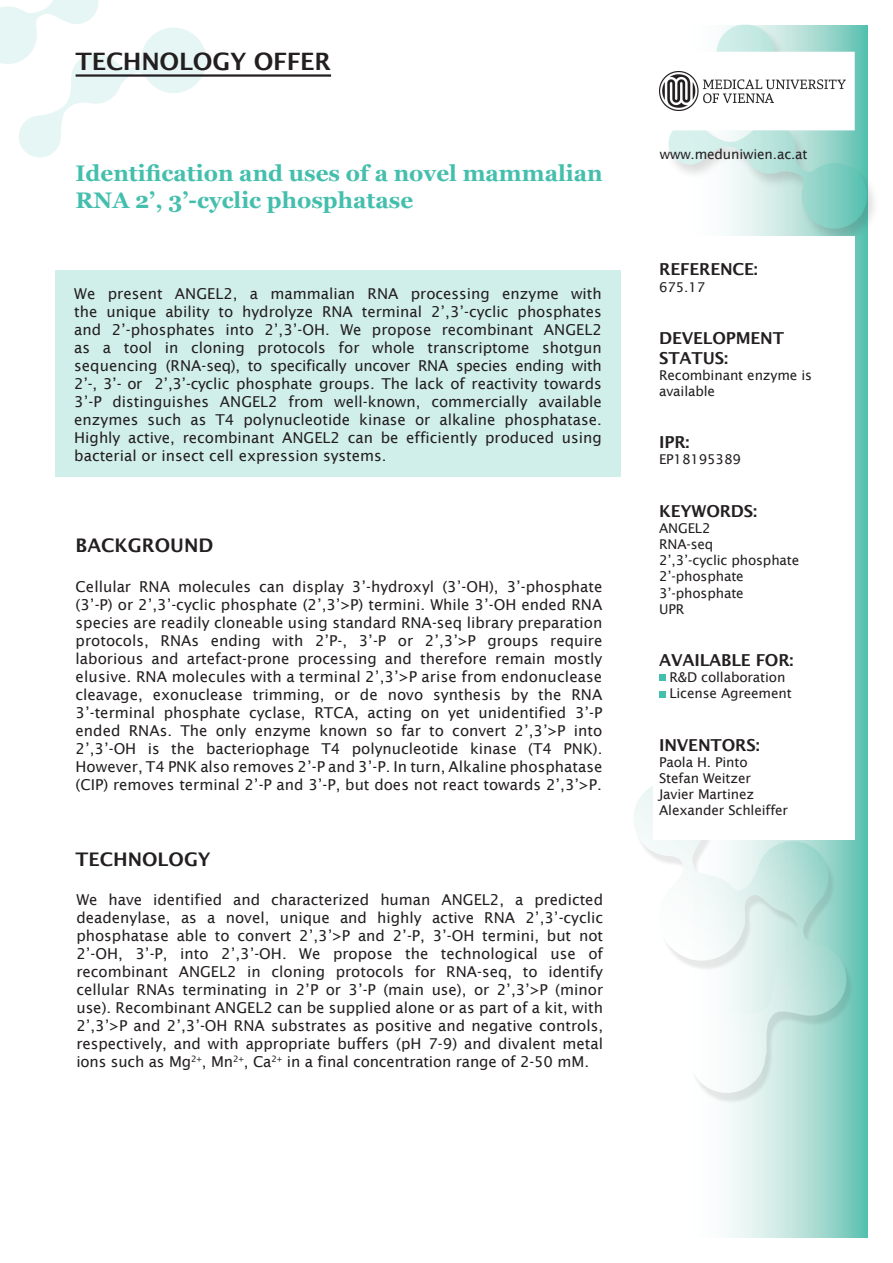
<style>
.page{position:relative;width:893px;height:1263px;background:#fff}
.page>*{position:absolute;margin:0;border:0;box-sizing:border-box;transform-origin:0 0}
.t1{font:600 24px "Lucida Sans";letter-spacing:-.01em;color:#231f20}
.t2{font:700 22.5px/27px "Georgia";color:#45bfad}
.t3{font:600 18.75px "Lucida Sans";color:#231f20}
.t4{font:600 16.5px/19.8px "Lucida Sans";letter-spacing:-.01em;color:#231f20}
.t5{font:15px/18px "Lucida Sans";color:#231f20;text-align:justify}
.t6{font:13.5px/16.2px "Lucida Sans";letter-spacing:-.01em;color:#231f20}
</style>
<div class="page">
<svg style="left:726px;top:244px;width:141px;height:993px;background:#97d6cc"></svg>
<div style="left:55px;top:271px;width:566px;height:206px;background:#d1efea"></div>
<div style="left:635px;top:785px;width:219px;height:318px;background:#231f20;opacity:.43"></div>
<svg style="left:634px;top:785px;width:217px;height:313px"></svg>
<div style="left:665px;top:24px;width:215px;height:220px;background:#231f20;opacity:.72"></div>
<div style="left:653px;top:236px;width:202px;height:604px;background:#fff"></div>
<svg style="left:665px;top:24px;width:208px;height:210px"></svg>
<svg style="left:0;top:0;width:207px;height:158px"></svg>
<hr style="left:76px;top:74px;width:255px;height:3px;background:#231f20">
<img style="left:659px;top:71px;width:186px;height:40px">
<svg style="left:659px;top:675px;width:6px;height:6px"></svg>
<svg style="left:659px;top:691px;width:6px;height:6px"></svg>
<h1 class="t1" style="left:76px;top:47px;width:257px">TECHNOLOGY OFFER</h1>
<h2 class="t2" style="left:76px;top:160px;width:529px">Identification and uses of a novel mammalian<br>RNA 2’, 3’-cyclic phosphatase</h2>
<p class="t5" style="left:74px;top:284px;width:529px">We present ANGEL2, a mammalian RNA processing enzyme with the unique ability to hydrolyze RNA terminal 2’,3’-cyclic phosphates and 2’-phosphates into 2’,3’-OH. We propose recombinant ANGEL2 as a tool in cloning protocols for whole transcriptome shotgun sequencing (RNA-seq), to specifically uncover RNA species ending with 2’-, 3’- or 2’,3’-cyclic phosphate groups. The lack of reactivity towards 3’-P distinguishes ANGEL2 from well-known, commercially available enzymes such as T4 polynucleotide kinase or alkaline phosphatase.<br>Highly active, recombinant ANGEL2 can be efficiently produced using bacterial or insect cell expression systems.</p>
<p class="t3" style="left:76px;top:534px;width:139px">BACKGROUND</p>
<p class="t5" style="left:76px;top:577px;width:528px">Cellular RNA molecules can display 3’-hydroxyl (3’-OH), 3’-phosphate (3’-P) or 2’,3’-cyclic phosphate (2’,3’&gt;P) termini. While 3’-OH ended RNA species are readily cloneable using standard RNA-seq library preparation protocols, RNAs ending with 2’P-, 3’-P or 2’,3’&gt;P groups require laborious and artefact-prone processing and therefore remain mostly elusive. RNA molecules with a terminal 2’,3’&gt;P arise from endonuclease cleavage, exonuclease trimming, or de novo synthesis by the RNA 3’-terminal phosphate cyclase, RTCA, acting on yet unidentified 3’-P ended RNAs. The only enzyme known so far to convert 2’,3’&gt;P into 2’,3’-OH is the bacteriophage T4 polynucleotide kinase (T4 PNK).<br>However, T4 PNK also removes 2’-P and 3’-P. In turn, Alkaline phosphatase (CIP) removes terminal 2’-P and 3’-P, but does not react towards 2’,3’&gt;P.</p>
<p class="t3" style="left:76px;top:849px;width:137px">TECHNOLOGY</p>
<p class="t5" style="left:76px;top:891px;width:528px">We have identified and characterized human ANGEL2, a predicted deadenylase, as a novel, unique and highly active RNA 2’,3’-cyclic phosphatase able to convert 2’,3’&gt;P and 2’-P, 3’-OH termini, but not 2’-OH, 3’-P, into 2’,3’-OH. We propose the technological use of recombinant ANGEL2 in cloning protocols for RNA-seq, to identify cellular RNAs terminating in 2’P or 3’-P (main use), or 2’,3’&gt;P (minor use). Recombinant ANGEL2 can be supplied alone or as part of a kit, with 2’,3’&gt;P and 2’,3’-OH RNA substrates as positive and negative controls, respectively, and with appropriate buffers (pH 7-9) and divalent metal ions such as Mg<sup>2+</sup>, Mn<sup>2+</sup>, Ca<sup>2+</sup> in a final concentration range of 2-50 mM.</p>
<p class="t6" style="left:660px;top:146px;width:149px">www.meduniwien.ac.at</p>
<p class="t4" style="left:659px;top:259px;width:100px">REFERENCE:</p>
<p class="t6" style="left:659px;top:279px;width:48px">675.17</p>
<p class="t4" style="left:659px;top:328px;width:127px">DEVELOPMENT<br>STATUS:</p>
<p class="t6" style="left:659px;top:367px;width:154px">Recombinant enzyme is available</p>
<p class="t4" style="left:659px;top:432px;width:32px">IPR:</p>
<p class="t6" style="left:659px;top:451px;width:83px">EP18195389</p>
<p class="t4" style="left:659px;top:501px;width:100px">KEYWORDS:</p>
<p class="t6" style="left:659px;top:520px;width:142px">ANGEL2<br>RNA-seq<br>2’,3’-cyclic phosphate<br>2’-phosphate<br>3’-phosphate<br>UPR</p>
<p class="t4" style="left:659px;top:650px;width:136px">AVAILABLE FOR:</p>
<p class="t6" style="left:669px;top:669px;width:124px">R&amp;D collaboration<br>License Agreement</p>
<p class="t4" style="left:659px;top:735px;width:102px">INVENTORS:</p>
<p class="t6" style="left:659px;top:754px;width:130px">Paola H. Pinto<br>Stefan Weitzer<br>Javier Martinez<br>Alexander Schleiffer</p>
</div>
